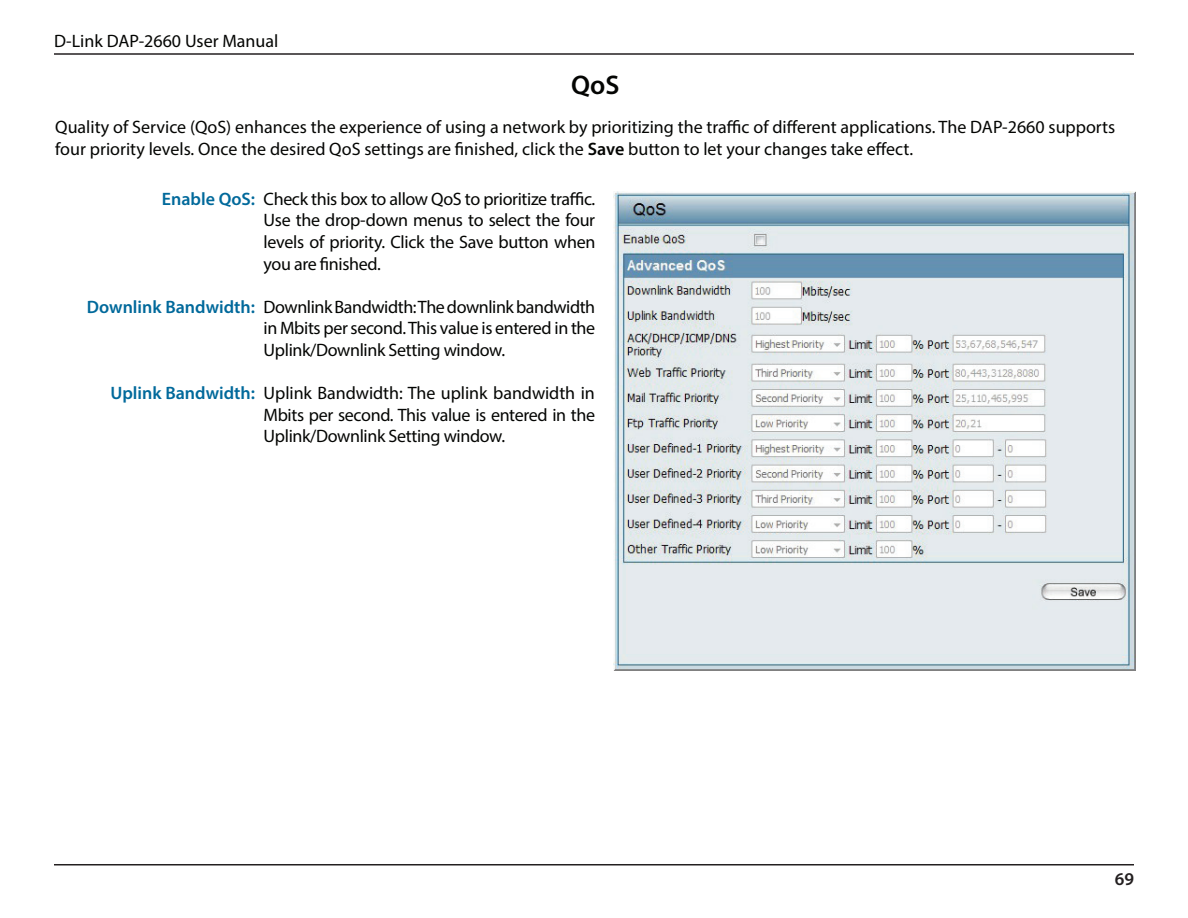
<style>
.page{position:relative;width:1188px;height:918px;background:#fff}
.page>*{position:absolute;margin:0;border:0;box-sizing:border-box;transform-origin:0 0}
.t1{font:600 27px "Myriad Pro";color:#040503}
.t2{font:18px/21.6px "Myriad Pro";color:#040503;text-align:justify}
.t3{font:600 18px "Myriad Pro";color:#00699b}
.t4{font:600 18px "Myriad Pro";color:#231f20}
.s1{font-weight:600}
</style>
<div class="page">
<hr style="left:54px;top:53px;width:1080px;height:2px;background:#231f20">
<hr style="left:54px;top:864px;width:1080px;height:1px;background:#231f20">
<img style="left:614px;top:191px;width:521px;height:480px">
<p class="t2" style="left:54px;top:29px;width:226px">D-Link DAP-2660 User Manual</p>
<h1 class="t1" style="left:571px;top:68px;width:50px">QoS</h1>
<p class="t2" style="left:55px;top:116px;width:1062px">Quality of Service (QoS) enhances the experience of using a network by prioritizing the traffic of different applications. The DAP-2660 supports four priority levels. Once the desired QoS settings are finished, click the <span class="s1">Save</span> button to let your changes take effect.</p>
<p class="t3" style="left:162px;top:187px;width:95px">Enable QoS:</p>
<p class="t2" style="left:264px;top:188px;width:333px">Check this box to allow QoS to prioritize traffic.<br>Use the drop-down menus to select the four levels of priority. Click the Save button when you are finished.</p>
<p class="t2" style="left:264px;top:296px;width:333px">Downlink Bandwidth: The downlink bandwidth in Mbits per second. This value is entered in the Uplink/Downlink Setting window.</p>
<p class="t2" style="left:264px;top:382px;width:333px">Uplink Bandwidth: The uplink bandwidth in Mbits per second. This value is entered in the Uplink/Downlink Setting window.</p>
<p class="t3" style="left:87px;top:295px;width:170px">Downlink Bandwidth:</p>
<p class="t3" style="left:110px;top:382px;width:146px">Uplink Bandwidth:</p>
<p class="t4" style="left:1115px;top:868px;width:21px">69</p>
</div>
